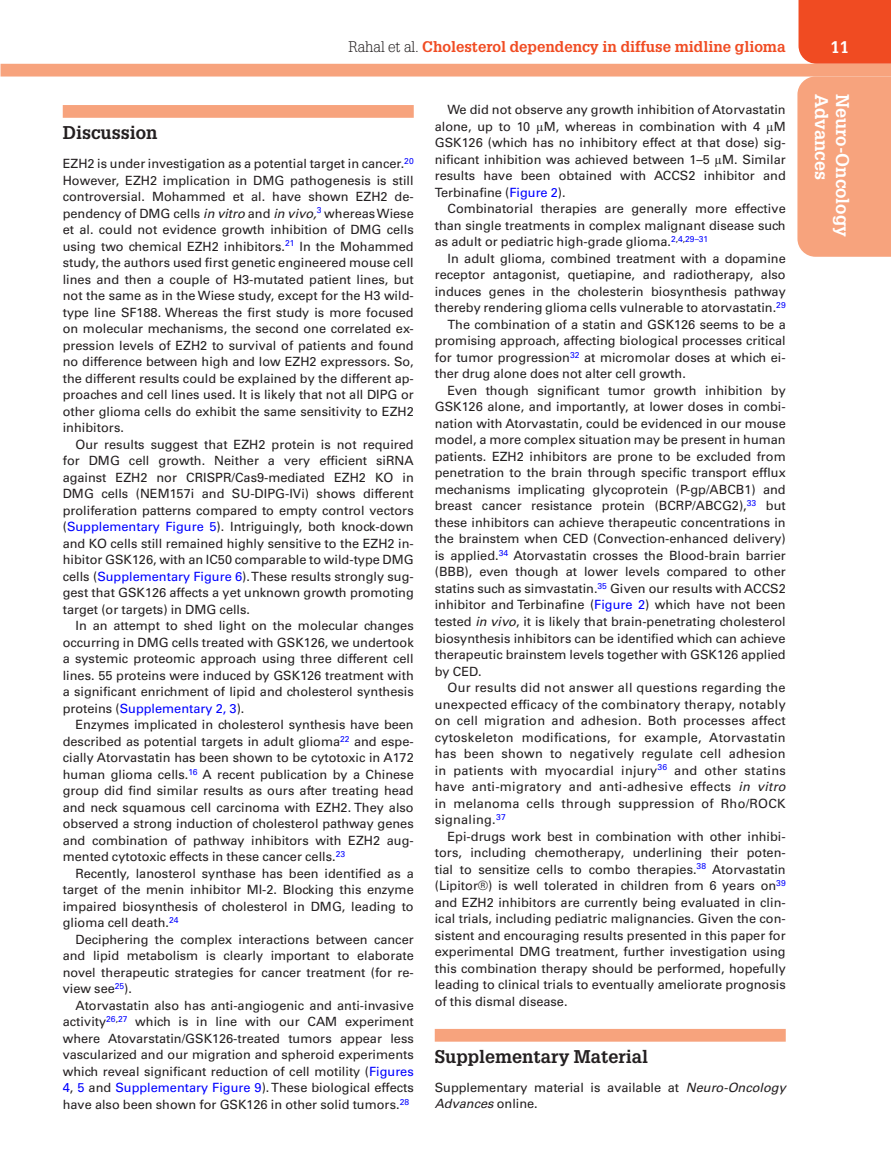
<style>
.page{position:relative;width:891px;height:1175px;background:#fff}
.page>*{position:absolute;margin:0;border:0;box-sizing:border-box;transform-origin:0 0}
.t1{font:700 18px "Glypha LT Std";color:#fff}
.Supp_Head{font:700 18px "Glypha LT Std";color:#231f20}
.HeadA{font:700 18px "Glypha LT Std";color:#231f20}
.t2{font:700 16.5px "Glypha LT Std";color:#fff}
.t3{font:700 15px "Glypha LT Std";color:#f04b22}
.TextInd{font:12.75px/16.5px "Univers LT Std";color:#231f20;text-align:justify}
.Text{font:12.75px/16.5px "Univers LT Std";color:#231f20;text-align:justify}
.Supp_Text{font:12.75px/16.5px "Univers LT Std";color:#231f20}
.s1{font-weight:300;color:#231f20}
.s2{font-family:"Gandhari Unicode"}
.s3{color:#00f}
.s4{font-style:italic}
</style>
<div class="page">
<div style="left:799px;top:0;width:92px;height:64px;background:#f04b22"></div>
<div style="left:1px;top:64px;width:890px;height:12px;background:#f7a37d"></div>
<div style="left:797px;top:76px;width:94px;height:181px;background:#f7a37d"></div>
<div style="left:63px;top:105px;width:351px;height:13px;background:#f7a37d"></div>
<div style="left:435px;top:1028px;width:351px;height:13px;background:#f7a37d"></div>
<p class="t3" style="left:348px;top:37px;width:439px"><span class="s1">Rahal et al.</span> Cholesterol dependency in diffuse midline glioma</p>
<p class="t2" style="left:831px;top:37px;width:20px">11</p>
<h1 class="t1" style="left:833px;top:94px;width:88px;rotate:90deg">Advances</h1>
<h1 class="t1" style="left:854px;top:94px;width:145px;rotate:90deg">Neuro-Oncology</h1>
<p class="TextInd" style="left:435px;top:102px;width:353px;text-indent:13px">We did not observe any growth inhibition of Atorvastatin alone, up to 10 <span class="s2">μ</span>M, whereas in combination with 4 <span class="s2">μ</span>M GSK126 (which has no inhibitory effect at that dose) sig&shy;nificant inhibition was achieved between 1–5 <span class="s2">μ</span>M. Similar results have been obtained with ACCS2 inhibitor and Terbinafine (<span class="s3">Figure 2</span>).</p>
<p class="TextInd" style="left:435px;top:201px;width:353px;text-indent:13px">Combinatorial therapies are generally more effective than single treatments in complex malignant disease such as adult or pediatric high-grade glioma.<sup>2</sup><sup>,</sup><sup>4</sup><sup>,</sup><sup>29–31</sup></p>
<p class="TextInd" style="left:435px;top:250px;width:353px;text-indent:13px">In adult glioma, combined treatment with a dopamine receptor antagonist, quetiapine, and radiotherapy, also induces genes in the cholesterin biosynthesis pathway thereby rendering glioma cells vulnerable to atorvastatin.<sup>29</sup></p>
<p class="TextInd" style="left:435px;top:316px;width:353px;text-indent:13px">The combination of a statin and GSK126 seems to be a promising approach, affecting biological processes critical for tumor progression<sup>32</sup> at micromolar doses at which ei&shy;ther drug alone does not alter cell growth.</p>
<p class="TextInd" style="left:435px;top:382px;width:353px;text-indent:13px">Even though significant tumor growth inhibition by GSK126 alone, and importantly, at lower doses in combi&shy;nation with Atorvastatin, could be evidenced in our mouse model, a more complex situation may be present in human patients. EZH2 inhibitors are prone to be excluded from penetration to the brain through specific transport efflux mechanisms implicating glycoprotein (P-gp/ABCB1) and breast cancer resistance protein (BCRP/ABCG2),<sup>33</sup> but these inhibitors can achieve therapeutic concentrations in the brainstem when CED (Convection-enhanced delivery) is applied.<sup>34</sup> Atorvastatin crosses the Blood-brain barrier (BBB), even though at lower levels compared to other statins such as simvastatin.<sup>35</sup> Given our results with ACCS2 inhibitor and Terbinafine (<span class="s3">Figure 2</span>) which have not been tested <span class="s4">in vivo</span>, it is likely that brain-penetrating cholesterol biosynthesis inhibitors can be identified which can achieve therapeutic brainstem levels together with GSK126 applied by CED.</p>
<p class="TextInd" style="left:435px;top:679px;width:353px;text-indent:13px">Our results did not answer all questions regarding the unexpected efficacy of the combinatory therapy, notably on cell migration and adhesion. Both processes affect cytoskeleton modifications, for example, Atorvastatin has been shown to negatively regulate cell adhesion in patients with myocardial injury<sup>36</sup> and other statins have anti-migratory and anti-adhesive effects <span class="s4">in vitro </span>in melanoma cells through suppression of Rho/ROCK signaling.<sup>37</sup></p>
<p class="TextInd" style="left:435px;top:828px;width:353px;text-indent:13px">Epi-drugs work best in combination with other inhibi&shy;tors, including chemotherapy, underlining their poten&shy;tial to sensitize cells to combo therapies.<sup>38</sup> Atorvastatin (Lipitor®) is well tolerated in children from 6 years on<sup>39 </sup>and EZH2 inhibitors are currently being evaluated in clin&shy;ical trials, including pediatric malignancies. Given the con&shy;sistent and encouraging results presented in this paper for experimental DMG treatment, further investigation using this combination therapy should be performed, hopefully leading to clinical trials to eventually ameliorate prognosis of this dismal disease.</p>
<h2 class="HeadA" style="left:63px;top:121px;width:96px">Discussion</h2>
<p class="Text" style="left:63px;top:155px;width:353px">EZH2 is under investigation as a potential target in cancer.<sup>20<br></sup>However, EZH2 implication in DMG pathogenesis is still controversial. Mohammed et al. have shown EZH2 de&shy;pendency of DMG cells <span class="s4">in vitro</span> and <span class="s4">in vivo,</span><sup>3</sup> whereas Wiese et al. could not evidence growth inhibition of DMG cells using two chemical EZH2 inhibitors.<sup>21</sup> In the Mohammed study, the authors used first genetic engineered mouse cell lines and then a couple of H3-mutated patient lines, but not the same as in the Wiese study, except for the H3 wild&shy;type line SF188. Whereas the first study is more focused on molecular mechanisms, the second one correlated ex&shy;pression levels of EZH2 to survival of patients and found no difference between high and low EZH2 expressors. So, the different results could be explained by the different ap&shy;proaches and cell lines used. It is likely that not all DIPG or other glioma cells do exhibit the same sensitivity to EZH2 inhibitors.</p>
<p class="TextInd" style="left:63px;top:436px;width:353px;text-indent:13px">Our results suggest that EZH2 protein is not required for DMG cell growth. Neither a very efficient siRNA against EZH2 nor CRISPR/Cas9-mediated EZH2 KO in DMG cells (NEM157i and SU-DIPG-IVi) shows different proliferation patterns compared to empty control vectors (<span class="s3">Supplementary Figure 5</span>). Intriguingly, both knock-down and KO cells still remained highly sensitive to the EZH2 in&shy;hibitor GSK126, with an IC50 comparable to wild-type DMG cells (<span class="s3">Supplementary Figure 6</span>). These results strongly sug&shy;gest that GSK126 affects a yet unknown growth promoting target (or targets) in DMG cells.</p>
<p class="TextInd" style="left:63px;top:617px;width:353px;text-indent:13px">In an attempt to shed light on the molecular changes occurring in DMG cells treated with GSK126, we undertook a systemic proteomic approach using three different cell lines. 55 proteins were induced by GSK126 treatment with a significant enrichment of lipid and cholesterol synthesis proteins (<span class="s3">Supplementary 2, 3</span>).</p>
<p class="TextInd" style="left:63px;top:716px;width:353px;text-indent:13px">Enzymes implicated in cholesterol synthesis have been described as potential targets in adult glioma<sup>22</sup> and espe&shy;cially Atorvastatin has been shown to be cytotoxic in A172 human glioma cells.<sup>16</sup> A recent publication by a Chinese group did find similar results as ours after treating head and neck squamous cell carcinoma with EZH2. They also observed a strong induction of cholesterol pathway genes and combination of pathway inhibitors with EZH2 aug&shy;mented cytotoxic effects in these cancer cells.<sup>23</sup></p>
<p class="TextInd" style="left:63px;top:865px;width:353px;text-indent:13px">Recently, lanosterol synthase has been identified as a target of the menin inhibitor MI-2. Blocking this enzyme impaired biosynthesis of cholesterol in DMG, leading to glioma cell death.<sup>24</sup></p>
<p class="TextInd" style="left:63px;top:931px;width:353px;text-indent:13px">Deciphering the complex interactions between cancer and lipid metabolism is clearly important to elaborate novel therapeutic strategies for cancer treatment (for re&shy;view see<sup>25</sup>).</p>
<p class="TextInd" style="left:63px;top:997px;width:353px;text-indent:13px">Atorvastatin also has anti-angiogenic and anti-invasive activity<sup>26</sup><sup>,</sup><sup>27</sup> which is in line with our CAM experiment where Atovarstatin/GSK126-treated tumors appear less vascularized and our migration and spheroid experiments which reveal significant reduction of cell motility (<span class="s3">Figures 4</span>, <span class="s3">5</span> and <span class="s3">Supplementary Figure 9</span>). These biological effects have also been shown for GSK126 in other solid tumors.<sup>28</sup></p>
<h3 class="Supp_Head" style="left:435px;top:1045px;width:215px">Supplementary Material</h3>
<p class="Supp_Text" style="left:435px;top:1079px;width:353px">Supplementary material is available at <span class="s4">Neuro-Oncology<br>Advances</span> online.</p>
</div>
